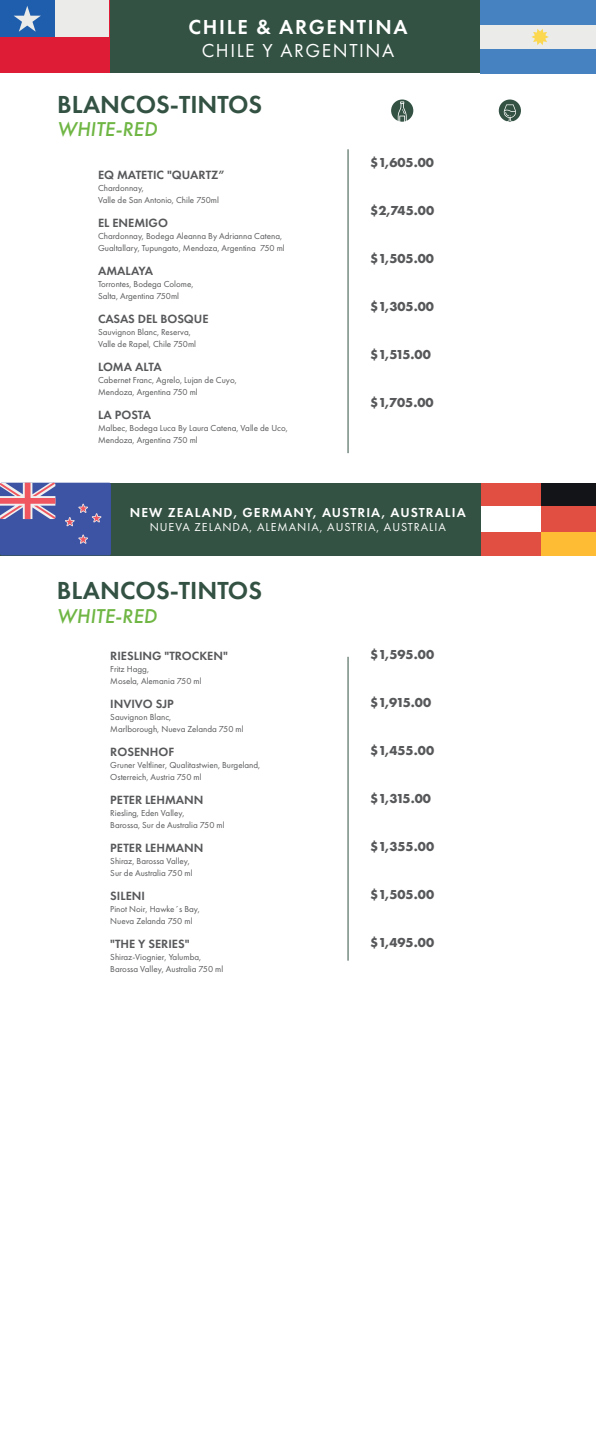
<style>
.page{position:relative;width:596px;height:1446px;background:#fff}
.page>*{position:absolute;margin:0;border:0;box-sizing:border-box;transform-origin:0 0}
.t1{font:600 25.5px "Futura PT";color:#335243}
.t2{font:600 21px "Futura PT";letter-spacing:.08em;color:#fff}
.t3{font:italic 500 20.85px "Futura PT";color:#6fb644}
.t4{font:19.5px "Futura PT";letter-spacing:.08em;color:#fff}
.t5{font:700 13.5px "Futura PT";color:#57585a}
.t6{font:600 13.5px "Futura PT";letter-spacing:.08em;color:#fff}
.t7{font:600 12.45px "Futura PT";color:#57585a}
.t8{font:12px "Futura PT";letter-spacing:.08em;color:#fff}
.t9{font:9px/12px "Futura PT";color:#57585a}
</style>
<div class="page">
<div style="left:0;top:0;width:595px;height:73px;background:#335243"></div>
<div style="left:0;top:1px;width:109px;height:72px;background:#de1c35"></div>
<div style="left:54px;top:1px;width:55px;height:36px;background:#ebebea"></div>
<div style="left:0;top:1px;width:54px;height:36px;background:#1f5eac"></div>
<svg style="left:14px;top:6px;width:27px;height:26px"></svg>
<div style="left:480px;top:1px;width:115px;height:72px;background:#ebebea"></div>
<div style="left:480px;top:1px;width:115px;height:24px;background:#4681c2"></div>
<div style="left:480px;top:49px;width:115px;height:24px;background:#4681c2"></div>
<svg style="left:531px;top:29px;width:17px;height:16px"></svg>
<div style="left:391px;top:99px;width:22px;height:23px;background:#335243;border-radius:50%"></div>
<svg style="left:397px;top:101px;width:9px;height:21px"></svg>
<svg style="left:498px;top:99px;width:22px;height:23px"></svg>
<svg style="left:503px;top:104px;width:13px;height:18px"></svg>
<div style="left:0;top:483px;width:595px;height:72px;background:#335243"></div>
<div style="left:536px;top:483px;width:59px;height:23px;background:#121417"></div>
<div style="left:536px;top:506px;width:59px;height:26px;background:#e04f41"></div>
<div style="left:536px;top:532px;width:59px;height:23px;background:#fdbc34"></div>
<div style="left:0;top:483px;width:111px;height:72px;background:#3d53a3;border-radius:2px"></div>
<svg style="left:0;top:483px;width:55px;height:36px"></svg>
<svg style="left:78px;top:534px;width:10px;height:10px"></svg>
<svg style="left:65px;top:504px;width:36px;height:22px"></svg>
<div style="left:480px;top:483px;width:60px;height:23px;background:#e04f41"></div>
<div style="left:480px;top:506px;width:60px;height:26px;background:#fff"></div>
<div style="left:480px;top:532px;width:60px;height:23px;background:#e04f41"></div>
<hr style="left:347px;top:149px;width:1px;height:304px;background:#335243">
<hr style="left:347px;top:657px;width:1px;height:303px;background:#335243">
<h2 class="t2" style="left:188px;top:14px;width:220px">CHILE &amp; ARGENTINA</h2>
<h3 class="t4" style="left:202px;top:39px;width:194px">CHILE Y ARGENTINA</h3>
<h1 class="t1" style="left:57px;top:88px;width:206px">BLANCOS-TINTOS</h1>
<h3 class="t3" style="left:57px;top:116px;width:101px">WHITE-RED</h3>
<h3 class="t5" style="left:370px;top:154px;width:65px">$1,605.00</h3>
<h3 class="t5" style="left:370px;top:202px;width:65px">$2,745.00</h3>
<h3 class="t5" style="left:370px;top:250px;width:65px">$1,505.00</h3>
<h3 class="t5" style="left:370px;top:298px;width:65px">$1,305.00</h3>
<h3 class="t5" style="left:370px;top:346px;width:62px">$1,515.00</h3>
<h3 class="t5" style="left:370px;top:394px;width:65px">$1,705.00</h3>
<h3 class="t7" style="left:98px;top:167px;width:128px">EQ MATETIC "QUARTZ”</h3>
<p class="t9" style="left:98px;top:182px;width:122px">Chardonnay,<br>Valle de San Antonio, Chile 750ml</p>
<h3 class="t7" style="left:98px;top:215px;width:71px">EL ENEMIGO</h3>
<p class="t9" style="left:98px;top:230px;width:188px">Chardonnay, Bodega Aleanna By Adrianna Catena,<br>Gualtallary, Tupungato, Mendoza, Argentina 750 ml</p>
<h3 class="t7" style="left:98px;top:263px;width:57px">AMALAYA</h3>
<p class="t9" style="left:98px;top:278px;width:97px">Torrontes, Bodega Colome,<br>Salta, Argentina 750ml</p>
<h3 class="t7" style="left:98px;top:311px;width:112px">CASAS DEL BOSQUE</h3>
<p class="t9" style="left:98px;top:326px;width:99px">Sauvignon Blanc, Reserva,<br>Valle de Rapel, Chile 750ml</p>
<h3 class="t7" style="left:98px;top:359px;width:65px">LOMA ALTA</h3>
<p class="t9" style="left:98px;top:374px;width:140px">Cabernet Franc, Agrelo, Lujan de Cuyo,<br>Mendoza, Argentina 750 ml</p>
<h3 class="t7" style="left:98px;top:407px;width:55px">LA POSTA</h3>
<p class="t9" style="left:98px;top:422px;width:191px">Malbec, Bodega Luca By Laura Catena, Valle de Uco,<br>Mendoza, Argentina 750 ml</p>
<h3 class="t6" style="left:130px;top:504px;width:337px">NEW ZEALAND, GERMANY, AUSTRIA, AUSTRALIA</h3>
<h3 class="t8" style="left:150px;top:520px;width:297px">NUEVA ZELANDA, ALEMANIA, AUSTRIA, AUSTRALIA</h3>
<h1 class="t1" style="left:57px;top:574px;width:206px">BLANCOS-TINTOS</h1>
<h3 class="t3" style="left:57px;top:603px;width:101px">WHITE-RED</h3>
<h3 class="t7" style="left:110px;top:648px;width:119px">RIESLING "TROCKEN"</h3>
<p class="t9" style="left:110px;top:663px;width:93px">Fritz Hagg,<br>Mosela, Alemania 750 ml</p>
<h3 class="t7" style="left:110px;top:696px;width:65px">INVIVO SJP</h3>
<p class="t9" style="left:110px;top:711px;width:135px">Sauvignon Blanc,<br>Marlborough, Nueva Zelanda 750 ml</p>
<h3 class="t7" style="left:110px;top:744px;width:65px">ROSENHOF</h3>
<p class="t9" style="left:110px;top:759px;width:151px">Gruner Veltliner, Qualitastwien, Burgeland,<br>Osterreich, Austria 750 ml</p>
<h3 class="t7" style="left:110px;top:792px;width:95px">PETER LEHMANN</h3>
<p class="t9" style="left:110px;top:807px;width:116px">Riesling, Eden Valley,<br>Barossa, Sur de Australia 750 ml</p>
<h3 class="t7" style="left:110px;top:840px;width:95px">PETER LEHMANN</h3>
<p class="t9" style="left:110px;top:855px;width:84px">Shiraz, Barossa Valley,<br>Sur de Australia 750 ml</p>
<h3 class="t7" style="left:110px;top:888px;width:36px">SILENI</h3>
<p class="t9" style="left:110px;top:903px;width:91px">Pinot Noir, Hawke´s Bay,<br>Nueva Zelanda 750 ml</p>
<h3 class="t7" style="left:110px;top:936px;width:81px">"THE Y SERIES"</h3>
<p class="t9" style="left:110px;top:951px;width:114px">Shiraz-Viognier, Yalumba,<br>Barossa Valley, Australia 750 ml</p>
<h3 class="t5" style="left:370px;top:646px;width:65px">$1,595.00</h3>
<h3 class="t5" style="left:370px;top:694px;width:62px">$1,915.00</h3>
<h3 class="t5" style="left:370px;top:742px;width:65px">$1,455.00</h3>
<h3 class="t5" style="left:370px;top:790px;width:62px">$1,315.00</h3>
<h3 class="t5" style="left:370px;top:838px;width:65px">$1,355.00</h3>
<h3 class="t5" style="left:370px;top:886px;width:65px">$1,505.00</h3>
<h3 class="t5" style="left:370px;top:934px;width:65px">$1,495.00</h3>
</div>
